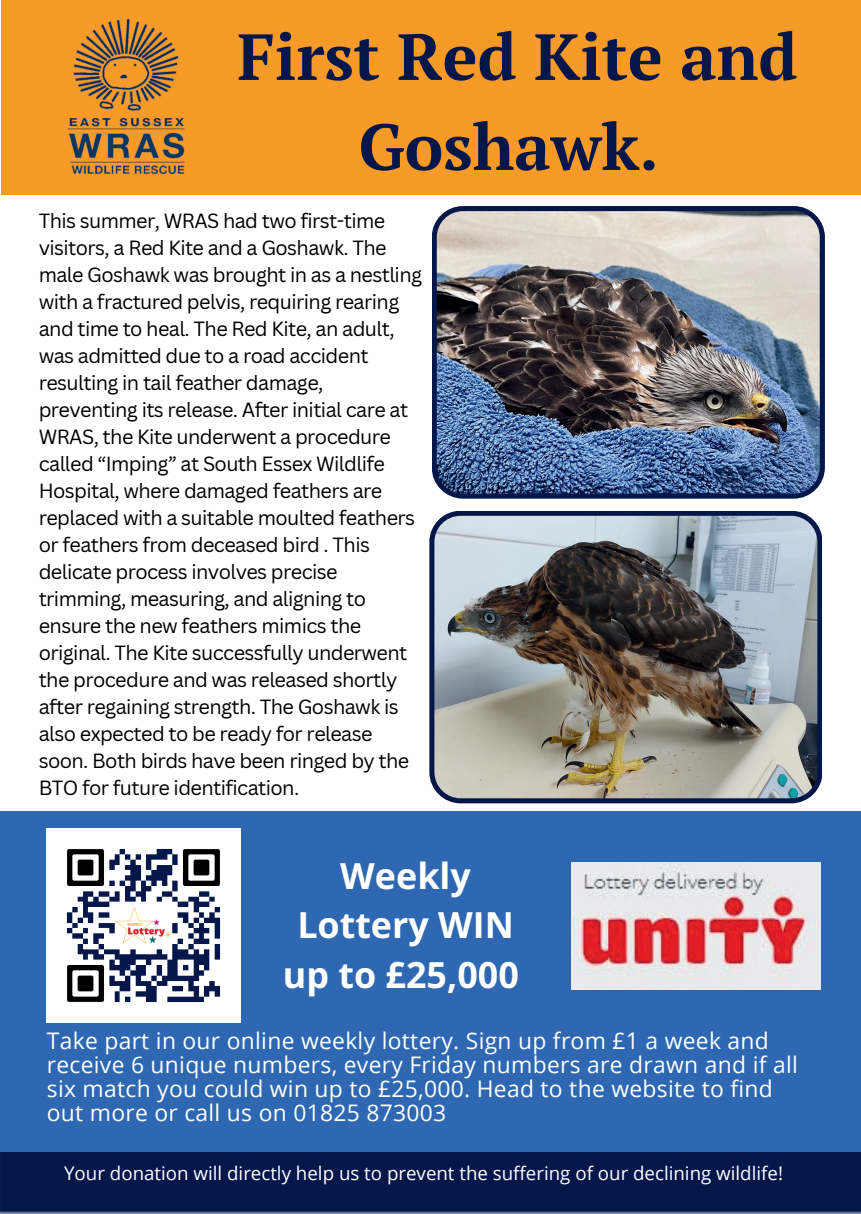
<style>
.page{position:relative;width:861px;height:1214px;background:#fff}
.page>*{position:absolute;margin:0;border:0;box-sizing:border-box;transform-origin:0 0}
.t1{font:700 65px/90px "PT Serif";color:#05174a;text-align:center}
.t2{font:700 35.8px/49.4px "Open Sans";color:#fff;text-align:center}
.t3{font:22.8px/24px "Open Sans";letter-spacing:.015em;color:#fff}
.t4{font:20px/27px "Canva Sans";letter-spacing:-.03em;color:#000}
.t5{font:18.8px "Open Sans";color:#fff}
</style>
<div class="page">
<div style="left:1px;top:1151px;width:859px;height:62px;background:#05174a"></div>
<div style="left:0;top:811px;width:861px;height:340px;background:#2e68b2"></div>
<img style="left:47px;top:829px;width:193px;height:193px">
<img style="left:571px;top:862px;width:249px;height:127px">
<div style="left:1px;top:0;width:860px;height:195px;background:#f79a28"></div>
<img style="left:67px;top:18px;width:118px;height:157px">
<img style="left:429px;top:511px;width:393px;height:292px">
<img style="left:432px;top:206px;width:393px;height:292px">
<h1 class="t1" style="left:237px;top:11px;width:561px">First Red Kite and<br>Goshawk.</h1>
<p class="t4" style="left:39px;top:207px;width:385px">This summer, WRAS had two first-time visitors, a Red Kite and a Goshawk. The male Goshawk was brought in as a nestling with a fractured pelvis, requiring rearing and time to heal. The Red Kite, an adult, was admitted due to a road accident resulting in tail feather damage, preventing its release. After initial care at WRAS, the Kite underwent a procedure called “Imping” at South Essex Wildlife Hospital, where damaged feathers are replaced with a suitable moulted feathers or feathers from deceased bird . This delicate process involves precise trimming, measuring, and aligning to ensure the new feathers mimics the original. The Kite successfully underwent the procedure and was released shortly after regaining strength. The Goshawk is also expected to be ready for release soon. Both birds have been ringed by the BTO for future identification.</p>
<h2 class="t2" style="left:283px;top:850px;width:237px">Weekly<br>Lottery WIN up to £25,000</h2>
<p class="t3" style="left:47px;top:1028px;width:753px">Take part in our online weekly lottery. Sign up from £1 a week and receive 6 unique numbers, every Friday numbers are drawn and if all six match you could win up to £25,000. Head to the website to find out more or call us on 01825 873003</p>
<p class="t5" style="left:64px;top:1160px;width:720px">Your donation will directly help us to prevent the suffering of our declining wildlife!</p>
</div>
